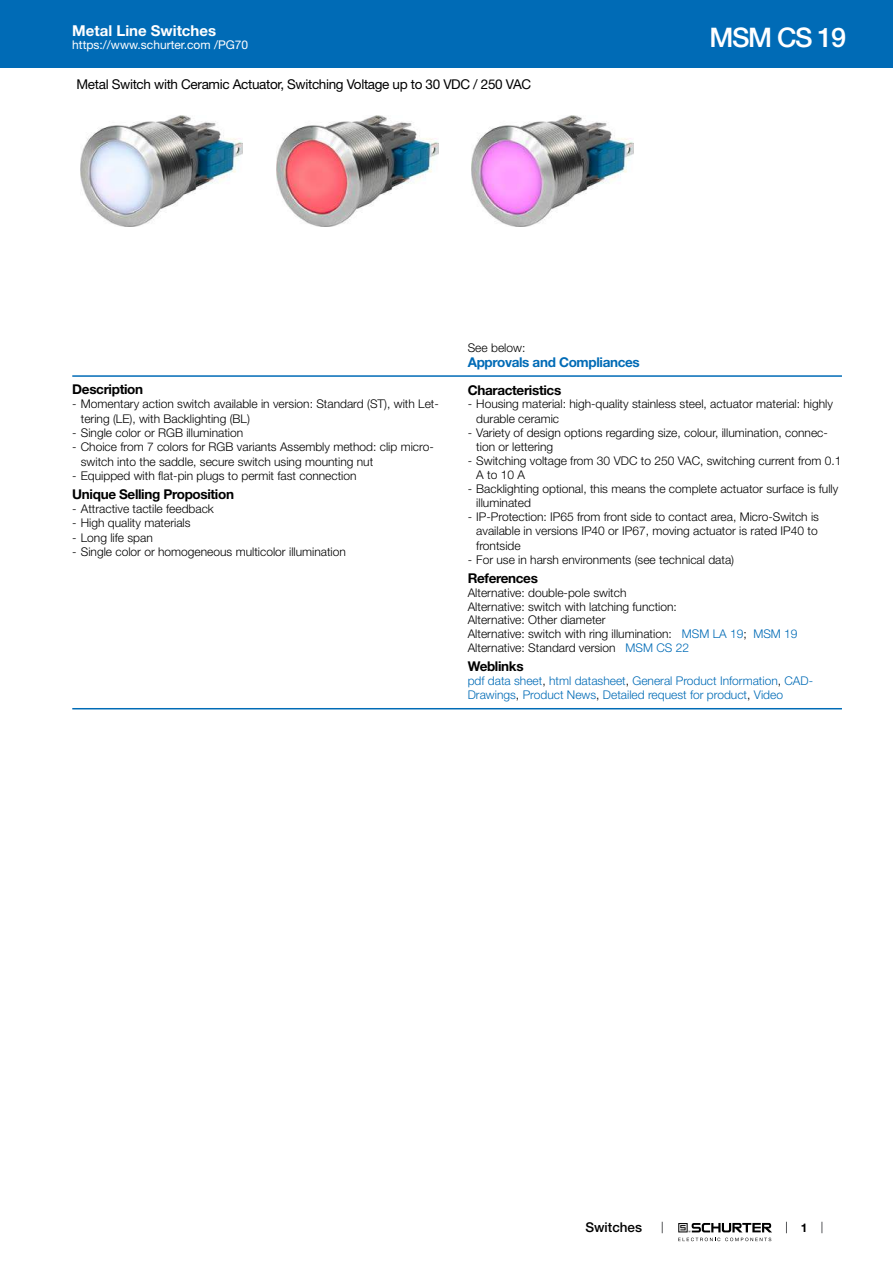
<style>
.page{position:relative;width:893px;height:1263px;background:#fff}
.page>*{position:absolute;margin:0;border:0;box-sizing:border-box;transform-origin:0 0}
.t1{font:500 27px "Helvetica Neue LT";letter-spacing:-.05em;color:#fff}
.t2{font:700 15px "Helvetica Neue LT";color:#fff}
.t3{font:700 13.5px "Helvetica Neue LT";letter-spacing:-.025em;color:#000}
.t4{font:13.5px "Helvetica Neue LT";letter-spacing:-.025em;color:#000}
.t5{font:700 13.5px "Helvetica Neue LT";letter-spacing:-.025em;color:#006bb6}
.t6{font:500 13.5px "Helvetica Neue LT";color:#000}
.t7{font:300 12px/14.4px "Helvetica Neue LT";color:#000}
.t8{font:300 12px/14.4px "Helvetica Neue LT";color:#006bb6}
.t9{font:12px "Helvetica Neue LT";color:#fff}
.t10{font:700 12px "Helvetica Neue LT";color:#000}
.s1{color:#006bb6}
.s2{color:#000}
</style>
<div class="page">
<svg style="left:678px;top:1223px;width:94px;height:18px"></svg>
<div style="left:0;top:0;width:893px;height:68px;background:#006bb6"></div>
<img style="left:81px;top:115px;width:162px;height:112px">
<img style="left:276px;top:115px;width:162px;height:112px">
<img style="left:472px;top:115px;width:162px;height:112px">
<hr style="left:72px;top:375px;width:770px;height:2px;background:#006bb6">
<hr style="left:72px;top:708px;width:770px;height:1px;background:#006bb6">
<p class="t2" style="left:72px;top:25px;width:145px">Metal Line Switches</p>
<p class="t9" style="left:72px;top:41px;width:178px">https://www.schurter.com /PG70</p>
<p class="t4" style="left:77px;top:79px;width:456px">Metal Switch with Ceramic Actuator, Switching Voltage up to 30 VDC / 250 VAC</p>
<h1 class="t1" style="left:709px;top:22px;width:138px">MSM CS 19</h1>
<p class="t7" style="left:468px;top:341px;width:59px">See below:</p>
<p class="t5" style="left:468px;top:357px;width:174px">Approvals and Compliances</p>
<p class="t3" style="left:72px;top:384px;width:72px">Description</p>
<p class="t7" style="left:81px;top:398px;width:360px;text-indent:-9px">- Momentary action switch available in version: Standard (ST), with Let&shy;tering (LE), with Backlighting (BL)</p>
<p class="t7" style="left:72px;top:427px;width:172px">- Single color or RGB illumination</p>
<p class="t7" style="left:81px;top:441px;width:354px;text-indent:-9px">- Choice from 7 colors for RGB variants Assembly method: clip micro&shy;switch into the saddle, secure switch using mounting nut</p>
<p class="t7" style="left:72px;top:470px;width:286px">- Equipped with flat-pin plugs to permit fast connection</p>
<p class="t3" style="left:72px;top:489px;width:163px">Unique Selling Proposition</p>
<p class="t7" style="left:72px;top:503px;width:143px">- Attractive tactile feedback</p>
<p class="t7" style="left:72px;top:517px;width:120px">- High quality materials</p>
<p class="t7" style="left:72px;top:531px;width:82px">- Long life span</p>
<p class="t7" style="left:72px;top:546px;width:275px">- Single color or homogeneous multicolor illumination</p>
<p class="t3" style="left:468px;top:385px;width:95px">Characteristics</p>
<p class="t7" style="left:476px;top:398px;width:358px;text-indent:-9px">- Housing material: high-quality stainless steel, actuator material: highly durable ceramic</p>
<p class="t7" style="left:476px;top:426px;width:353px;text-indent:-9px">- Variety of design options regarding size, colour, illumination, connec&shy;tion or lettering</p>
<p class="t7" style="left:476px;top:454px;width:367px;text-indent:-9px">- Switching voltage from 30 VDC to 250 VAC, switching current from 0.1<br>A to 10 A</p>
<p class="t7" style="left:476px;top:482px;width:364px;text-indent:-9px">- Backlighting optional, this means the complete actuator surface is fully illuminated</p>
<p class="t7" style="left:476px;top:511px;width:344px;text-align:justify;text-indent:-9px">- IP-Protection: IP65 from front side to contact area, Micro-Switch is available in versions IP40 or IP67, moving actuator is rated IP40 to frontside</p>
<p class="t7" style="left:468px;top:553px;width:268px">- For use in harsh environments (see technical data)</p>
<p class="t3" style="left:468px;top:573px;width:72px">References</p>
<p class="t7" style="left:468px;top:587px;width:331px;line-height:13.8px">Alternative: double-pole switch<br>Alternative: switch with latching function:<br>Alternative: Other diameter<br>Alternative: switch with ring illumination: <span class="s1">MSM LA 19</span>; <span class="s1">MSM 19<br></span>Alternative: Standard version <span class="s1">MSM CS 22</span></p>
<p class="t3" style="left:468px;top:661px;width:57px">Weblinks</p>
<p class="t8" style="left:468px;top:675px;width:347px">pdf data sheet<span class="s2">,</span> html datasheet<span class="s2">,</span> General Product Information<span class="s2">,</span> CAD-<br>Drawings<span class="s2">,</span> Product News<span class="s2">,</span> Detailed request for product<span class="s2">,</span> Video</p>
<p class="t6" style="left:585px;top:1220px;width:58px">Switches</p>
<p class="t10" style="left:801px;top:1223px;width:8px">1</p>
</div>
